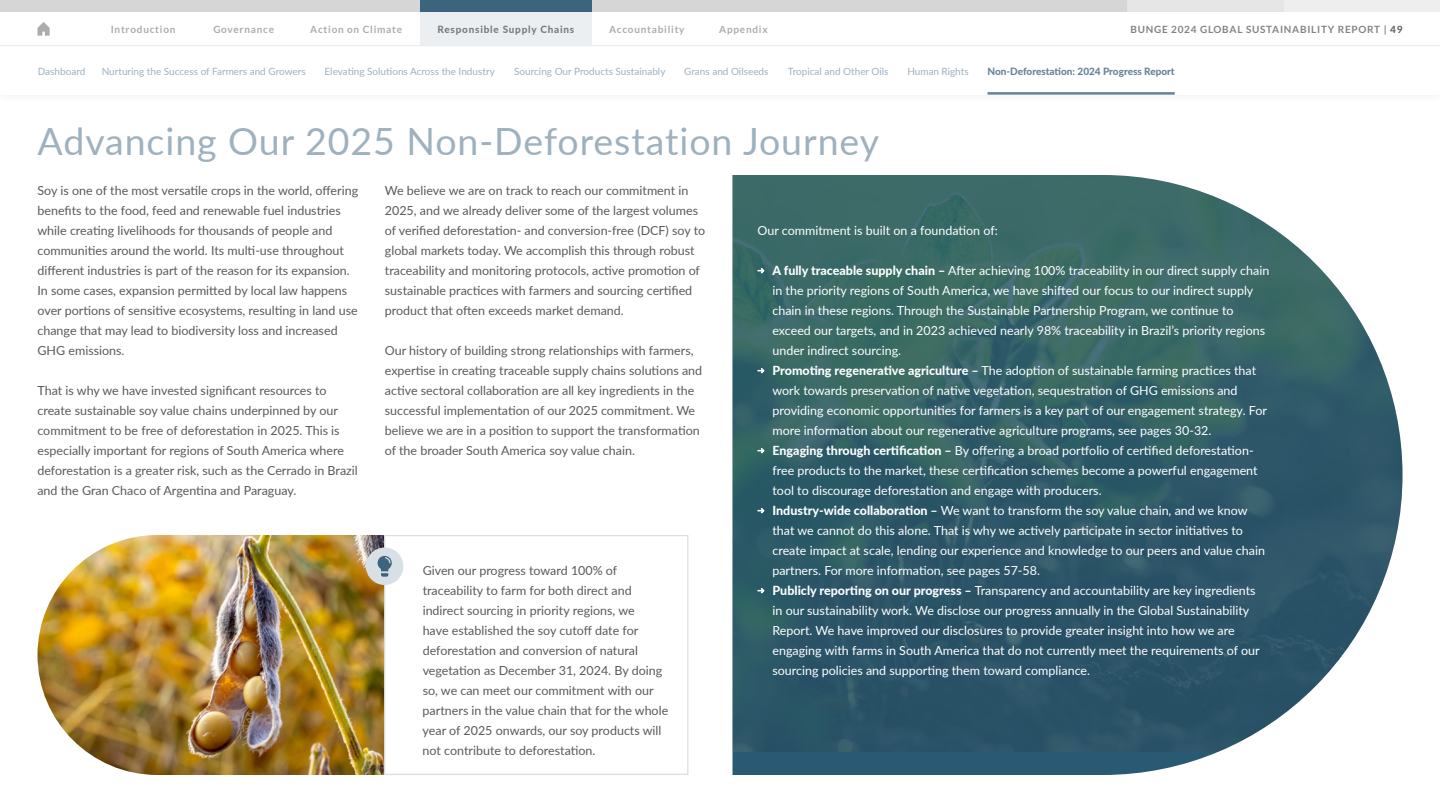
<style>
.page{position:relative;width:1440px;height:810px;background:#fff}
.page>*{position:absolute;margin:0;border:0;box-sizing:border-box;transform-origin:0 0}
.t1{font:37.5px "Lato";letter-spacing:.025em;color:#9eb1be}
.t2{font:12.5px/20px "Lato";color:#5a5a5a}
.t3{font:12.5px/20px "Lato";color:#fff}
.t4{font:10px "Lato";color:#9eb1be}
.t5{font:700 10px "Lato";letter-spacing:.075em;color:#acacac}
.t6{font:700 10px "Lato";letter-spacing:.075em;color:#838383}
.t7{font:800 10px "Lato";color:#638397}
.t8{font:800 10px "Lato";letter-spacing:.075em;color:#7b7b7b}
.s1{color:#5a5a5a}
.s2{font-weight:800}
</style>
<div class="page">
<svg style="left:732px;top:751px;width:488px;height:24px;fill:#2a5973"></svg>
<img style="left:732px;top:175px;width:670px;height:576px">
<img style="left:38px;top:535px;width:346px;height:240px">
<div style="left:384px;top:535px;width:304px;height:240px;border:1px solid #d8e0e5"></div>
<div style="left:366px;top:548px;width:37px;height:37px;background:#d8e0e5;border-radius:50%"></div>
<svg style="left:378px;top:556px;width:14px;height:21px"></svg>
<div style="left:0;top:0;width:1180px;height:12px;background:#d6d6d6"></div>
<div style="left:1284px;top:0;width:156px;height:12px;background:#eee"></div>
<div style="left:1128px;top:0;width:156px;height:12px;background:#e6e6e6"></div>
<div style="left:420px;top:0;width:172px;height:12px;background:#3c647d"></div>
<div style="left:0;top:8px;width:1440px;height:96px;background:#000;opacity:.05"></div>
<div style="left:0;top:12px;width:1440px;height:83px;background:#fff"></div>
<hr style="left:0;top:45px;width:1440px;height:1px;background:#eeeded">
<svg style="left:38px;top:22px;width:12px;height:14px"></svg>
<div style="left:420px;top:12px;width:172px;height:33px;background:#eceff2"></div>
<hr style="left:988px;top:92px;width:187px;height:3px;background:#638397">
<svg style="left:758px;top:268px;width:6px;height:5px"></svg>
<svg style="left:758px;top:368px;width:6px;height:5px"></svg>
<svg style="left:758px;top:448px;width:6px;height:5px"></svg>
<svg style="left:758px;top:508px;width:6px;height:5px"></svg>
<svg style="left:758px;top:588px;width:6px;height:5px"></svg>
<p class="t5" style="left:111px;top:23px;width:66px">Introduction</p>
<p class="t5" style="left:213px;top:23px;width:62px">Governance</p>
<p class="t5" style="left:310px;top:23px;width:94px">Action on Climate</p>
<p class="t8" style="left:438px;top:22px;width:138px">Responsible Supply Chains</p>
<p class="t5" style="left:609px;top:23px;width:77px">Accountability</p>
<p class="t5" style="left:719px;top:23px;width:50px">Appendix</p>
<p class="t6" style="left:1130px;top:23px;width:273px">BUNGE 2024 GLOBAL SUSTAINABILITY REPORT | <span class="s1">49</span></p>
<p class="t4" style="left:38px;top:64px;width:49px">Dashboard</p>
<p class="t4" style="left:102px;top:64px;width:206px">Nurturing the Success of Farmers and Growers</p>
<p class="t4" style="left:325px;top:64px;width:172px">Elevating Solutions Across the Industry</p>
<p class="t4" style="left:514px;top:64px;width:153px">Sourcing Our Products Sustainably</p>
<p class="t4" style="left:684px;top:64px;width:86px">Grans and Oilseeds</p>
<p class="t4" style="left:788px;top:64px;width:102px">Tropical and Other Oils</p>
<p class="t4" style="left:907px;top:64px;width:63px">Human Rights</p>
<p class="t7" style="left:988px;top:64px;width:189px">Non-Deforestation: 2024 Progress Report</p>
<h1 class="t1" style="left:38px;top:115px;width:843px">Advancing Our 2025 Non-Deforestation Journey</h1>
<p class="t2" style="left:37px;top:180px;width:322px">Soy is one of the most versatile crops in the world, offering benefits to the food, feed and renewable fuel industries while creating livelihoods for thousands of people and communities around the world. Its multi-use throughout different industries is part of the reason for its expansion.<br>In some cases, expansion permitted by local law happens over portions of sensitive ecosystems, resulting in land use change that may lead to biodiversity loss and increased GHG emissions.</p>
<p class="t2" style="left:37px;top:380px;width:322px">That is why we have invested significant resources to create sustainable soy value chains underpinned by our commitment to be free of deforestation in 2025. This is especially important for regions of South America where deforestation is a greater risk, such as the Cerrado in Brazil and the Gran Chaco of Argentina and Paraguay.</p>
<p class="t2" style="left:385px;top:180px;width:322px">We believe we are on track to reach our commitment in 2025, and we already deliver some of the largest volumes of verified deforestation- and conversion-free (DCF) soy to global markets today. We accomplish this through robust traceability and monitoring protocols, active promotion of sustainable practices with farmers and sourcing certified product that often exceeds market demand.</p>
<p class="t2" style="left:385px;top:340px;width:319px">Our history of building strong relationships with farmers, expertise in creating traceable supply chains solutions and active sectoral collaboration are all key ingredients in the successful implementation of our 2025 commitment. We believe we are in a position to support the transformation of the broader South America soy value chain.</p>
<p class="t3" style="left:758px;top:220px;width:242px">Our commitment is built on a foundation of:</p>
<p class="t3" style="left:772px;top:260px;width:498px"><span class="s2">A fully traceable supply chain –</span> After achieving 100% traceability in our direct supply chain in the priority regions of South America, we have shifted our focus to our indirect supply chain in these regions. Through the Sustainable Partnership Program, we continue to exceed our targets, and in 2023 achieved nearly 98% traceability in Brazil’s priority regions under indirect sourcing.<br><span class="s2">Promoting regenerative agriculture –</span> The adoption of sustainable farming practices that work towards preservation of native vegetation, sequestration of GHG emissions and providing economic opportunities for farmers is a key part of our engagement strategy. For more information about our regenerative agriculture programs, see pages 30-32.<br><span class="s2">Engaging through certification –</span> By offering a broad portfolio of certified deforestation&shy;free products to the market, these certification schemes become a powerful engagement tool to discourage deforestation and engage with producers.<br><span class="s2">Industry-wide collaboration –</span> We want to transform the soy value chain, and we know that we cannot do this alone. That is why we actively participate in sector initiatives to create impact at scale, lending our experience and knowledge to our peers and value chain partners. For more information, see pages 57-58.<br><span class="s2">Publicly reporting on our progress –</span> Transparency and accountability are key ingredients<br>in our sustainability work. We disclose our progress annually in the Global Sustainability Report. We have improved our disclosures to provide greater insight into how we are engaging with farms in South America that do not currently meet the requirements of our sourcing policies and supporting them toward compliance.</p>
<p class="t2" style="left:423px;top:560px;width:247px">Given our progress toward 100% of traceability to farm for both direct and indirect sourcing in priority regions, we<br>have established the soy cutoff date for deforestation and conversion of natural vegetation as December 31, 2024. By doing so, we can meet our commitment with our partners in the value chain that for the whole year of 2025 onwards, our soy products will not contribute to deforestation.</p>
</div>
